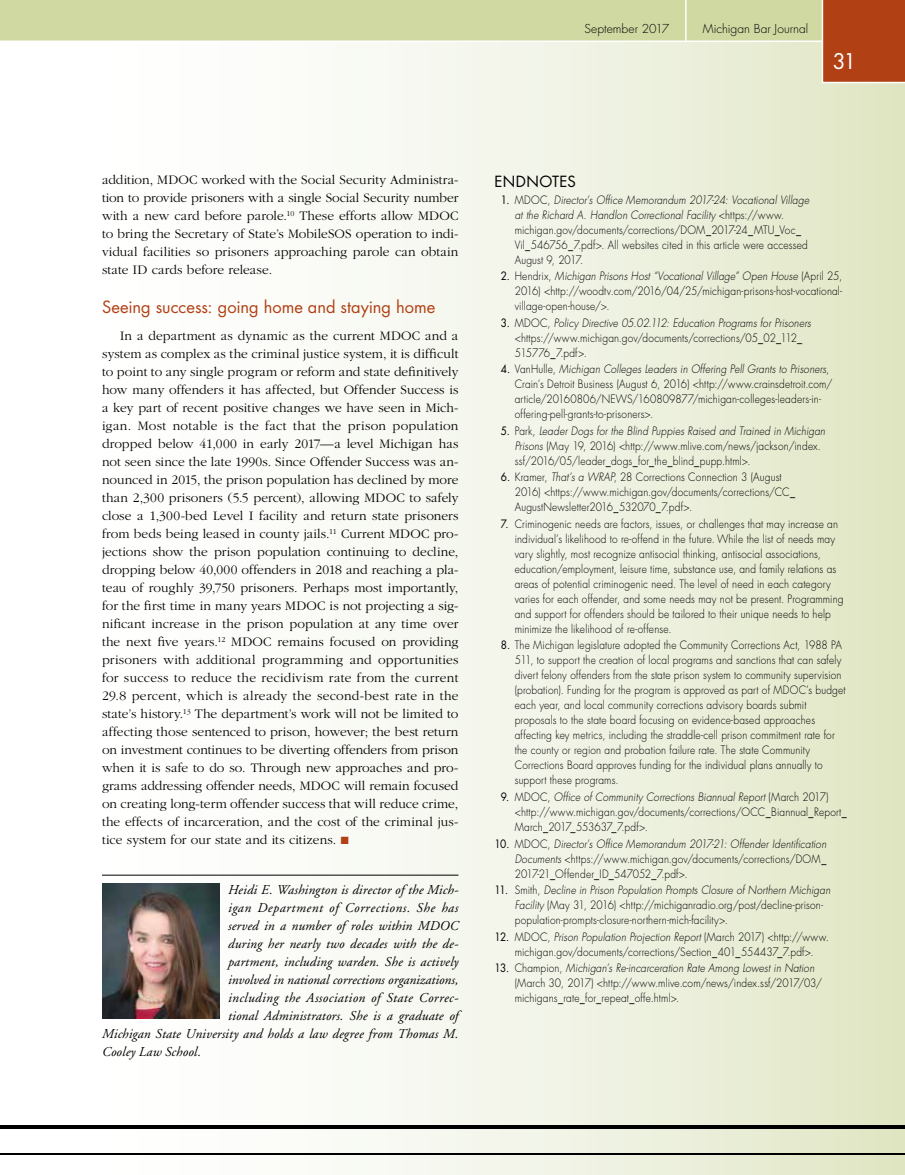
<style>
.page{position:relative;width:905px;height:1175px;background:#fff}
.page>*{position:absolute;margin:0;border:0;box-sizing:border-box;transform-origin:0 0}
.t1{font:21px "Futura";color:#fff}
.t2{font:16.5px "Futura";letter-spacing:-.005em;color:#b14014}
.t3{font:15px "Futura";letter-spacing:.025em;color:#000}
.t4{font:300 13.5px/18px "Garamond";letter-spacing:.005em;color:#000;text-align:justify}
.t5{font:italic 13.5px "Adobe Garamond";letter-spacing:.01em;color:#000}
.t6{font:italic 13.5px "Adobe Garamond";letter-spacing:.03em;color:#000}
.t7{font:italic 13.5px "Adobe Garamond";letter-spacing:.04em;color:#000}
.t8{font:300 12px "Futura";letter-spacing:.005em;color:#000}
.t9{font:300 11.25px/15px "Futura";letter-spacing:.015em;color:#000;scale:.9 1}
.s1{color:#b14014}
.s2{font-weight:400}
.s3{font-style:italic}
</style>
<div class="page">
<div style="left:46px;top:0;width:858px;height:1174px;background:linear-gradient(to right,#fff,#e2e7c9)"></div>
<svg style="left:0;top:0;width:904px;height:84px"></svg>
<hr style="left:685px;top:0;width:1px;height:42px;background:#fff">
<hr style="left:0;top:1152px;width:904px;height:2px;background:#000">
<hr style="left:0;top:1125px;width:904px;height:3px;background:#000">
<hr style="left:102px;top:874px;width:356px;height:1px;background:#000">
<img style="left:102px;top:884px;width:117px;height:134px">
<p class="t8" style="left:584px;top:21px;width:86px">September 2017</p>
<p class="t8" style="left:702px;top:21px;width:107px">Michigan Bar Journal</p>
<h1 class="t1" style="left:832px;top:47px;width:25px">31</h1>
<p class="t4" style="left:102px;top:171px;width:358px">addition, MDOC worked with the Social Security Administra&shy;tion to provide prisoners with a single Social Security number with a new card before parole.<sup>10</sup> These efforts allow MDOC to bring the Secretary of State’s MobileSOS operation to indi&shy;vidual facilities so prisoners approaching parole can obtain state ID cards before release.</p>
<h2 class="t2" style="left:102px;top:296px;width:335px">Seeing success: going home and staying home</h2>
<p class="t4" style="left:102px;top:327px;width:358px;text-indent:18px">In a department as dynamic as the current MDOC and a system as complex as the criminal justice system, it is difficult to point to any single program or reform and state definitively how many offenders it has affected, but Offender Success is a key part of recent positive changes we have seen in Mich&shy;igan. Most notable is the fact that the prison population dropped below 41,000 in early 2017—a level Michigan has not seen since the late 1990s. Since Offender Success was an&shy;nounced in 2015, the prison population has declined by more than 2,300 prisoners (5.5 percent), allowing MDOC to safely close a 1,300-bed Level I facility and return state prisoners from beds being leased in county jails.<sup>11</sup> Current MDOC pro&shy;jections show the prison population continuing to decline, dropping below 40,000 offenders in 2018 and reaching a pla&shy;teau of roughly 39,750 prisoners. Perhaps most importantly, for the first time in many years MDOC is not projecting a sig&shy;nificant increase in the prison population at any time over the next five years.<sup>12</sup> MDOC remains focused on providing prisoners with additional programming and opportunities for success to reduce the recidivism rate from the current 29.8 percent, which is already the second-best rate in the state’s history.<sup>13</sup> The department’s work will not be limited to affecting those sentenced to prison, however; the best return on investment continues to be diverting offenders from prison when it is safe to do so. Through new approaches and pro&shy;grams addressing offender needs, MDOC will remain focused on creating long-term offender success that will reduce crime, the effects of incarceration, and the cost of the criminal jus&shy;tice system for our state and its citizens. <span class="s1">■</span></p>
<p class="t5" style="left:228px;top:882px;width:232px">Heidi E. Washington is director of the Mich-</p>
<p class="t7" style="left:228px;top:900px;width:232px">igan Department of Corrections. She has</p>
<p class="t5" style="left:228px;top:918px;width:232px">served in a number of roles within MDOC</p>
<p class="t5" style="left:228px;top:936px;width:232px">during her nearly two decades with the de-</p>
<p class="t5" style="left:228px;top:954px;width:232px">partment, including warden. She is actively</p>
<p class="t5" style="left:228px;top:972px;width:232px">involved in national corrections organizations,</p>
<p class="t6" style="left:228px;top:990px;width:232px">including the Association of State Correc-</p>
<p class="t5" style="left:228px;top:1008px;width:232px">tional Administrators. She is a graduate of</p>
<p class="t5" style="left:102px;top:1026px;width:358px">Michigan State University and holds a law degree from Thomas M.</p>
<p class="t5" style="left:102px;top:1044px;width:101px">Cooley Law School.</p>
<h3 class="t3" style="left:494px;top:171px;width:83px">ENDNOTES</h3>
<p class="t9" style="left:514px;top:192px;width:328px;text-indent:-14px"><span class="s2">1.</span> MDOC, <span class="s3">Director’s Office Memorandum 2017-24: Vocational Village at the Richard A. Handlon Correctional Facility</span> &lt;https://www. michigan.gov/documents/corrections/DOM_2017-24_MTU_Voc_ Vil_546756_7.pdf&gt;. All websites cited in this article were accessed August 9, 2017.</p>
<p class="t9" style="left:514px;top:269px;width:365px;text-align:justify;text-indent:-14px"><span class="s2">2.</span> Hendrix, <span class="s3">Michigan Prisons Host “Vocational Village” Open House</span> (April 25, 2016) &lt;http://woodtv.com/2016/04/25/michigan-prisons-host-vocational&shy;village-open-house/&gt;.</p>
<p class="t9" style="left:514px;top:315px;width:330px;text-indent:-14px"><span class="s2">3.</span> MDOC, <span class="s3">Policy Directive 05.02.112: Education Programs for Prisoners </span>&lt;https://www.michigan.gov/documents/corrections/05_02_112_<br>515776_7.pdf&gt;.</p>
<p class="t9" style="left:514px;top:362px;width:355px;text-indent:-14px"><span class="s2">4.</span> VanHulle, <span class="s3">Michigan Colleges Leaders in Offering Pell Grants to Prisoners</span>, Crain’s Detroit Business (August 6, 2016) &lt;http://www.crainsdetroit.com/ article/20160806/NEWS/160809877/michigan-colleges-leaders-in&shy;offering-pell-grants-to-prisoners&gt;.</p>
<p class="t9" style="left:514px;top:423px;width:346px;text-indent:-14px"><span class="s2">5.</span> Park, <span class="s3">Leader Dogs for the Blind Puppies Raised and Trained in Michigan<br>Prisons</span> (May 19, 2016) &lt;http://www.mlive.com/news/jackson/index. ssf/2016/05/leader_dogs_for_the_blind_pupp.html&gt;.</p>
<p class="t9" style="left:514px;top:470px;width:313px;text-indent:-14px"><span class="s2">6.</span> Kramer, <span class="s3">That’s a WRAP</span>, 28 Corrections Connection 3 (August<br>2016) &lt;https://www.michigan.gov/documents/corrections/CC_<br>AugustNewsletter2016_532070_7.pdf&gt;.</p>
<p class="t9" style="left:514px;top:516px;width:367px;text-indent:-14px"><span class="s2">7.</span> Criminogenic needs are factors, issues, or challenges that may increase an individual’s likelihood to re-offend in the future. While the list of needs may vary slightly, most recognize antisocial thinking, antisocial associations, education/employment, leisure time, substance use, and family relations as areas of potential criminogenic need. The level of need in each category varies for each offender, and some needs may not be present. Programming and support for offenders should be tailored to their unique needs to help minimize the likelihood of re-offense.</p>
<p class="t9" style="left:514px;top:638px;width:369px;text-indent:-14px"><span class="s2">8.</span> The Michigan legislature adopted the Community Corrections Act, 1988 PA 511, to support the creation of local programs and sanctions that can safely divert felony offenders from the state prison system to community supervision (probation). Funding for the program is approved as part of MDOC’s budget each year, and local community corrections advisory boards submit proposals to the state board focusing on evidence-based approaches affecting key metrics, including the straddle-cell prison commitment rate for the county or region and probation failure rate. The state Community Corrections Board approves funding for the individual plans annually to support these programs.</p>
<p class="t9" style="left:514px;top:789px;width:370px;text-indent:-14px"><span class="s2">9.</span> MDOC, <span class="s3">Office of Community Corrections Biannual Report</span> (March 2017) &lt;http://www.michigan.gov/documents/corrections/OCC_Biannual_Report_<br>March_2017_553637_7.pdf&gt;.</p>
<p class="t9" style="left:514px;top:836px;width:348px;text-align:justify;text-indent:-20px"><span class="s2">10.</span> MDOC, <span class="s3">Director’s Office Memorandum 2017-21: Offender Identification Documents</span> &lt;https://www.michigan.gov/documents/corrections/DOM_ 2017-21_Offender_ID_547052_7.pdf&gt;.</p>
<p class="t9" style="left:514px;top:882px;width:352px;text-indent:-20px"><span class="s2">11.</span> Smith, <span class="s3">Decline in Prison Population Prompts Closure of Northern Michigan<br>Facility</span> (May 31, 2016) &lt;http://michiganradio.org/post/decline-prison&shy;population-prompts-closure-northern-mich-facility&gt;.</p>
<p class="t9" style="left:494px;top:929px;width:373px;text-align:center"><span class="s2">12.</span> MDOC, <span class="s3">Prison Population Projection Report</span> (March 2017) &lt;http://www. michigan.gov/documents/corrections/Section_401_554437_7.pdf&gt;.</p>
<p class="t9" style="left:514px;top:960px;width:343px;text-indent:-20px"><span class="s2">13.</span> Champion, <span class="s3">Michigan’s Re-incarceration Rate Among Lowest in Nation </span>(March 30, 2017) &lt;http://www.mlive.com/news/index.ssf/2017/03/ michigans_rate_for_repeat_offe.html&gt;.</p>
</div>
